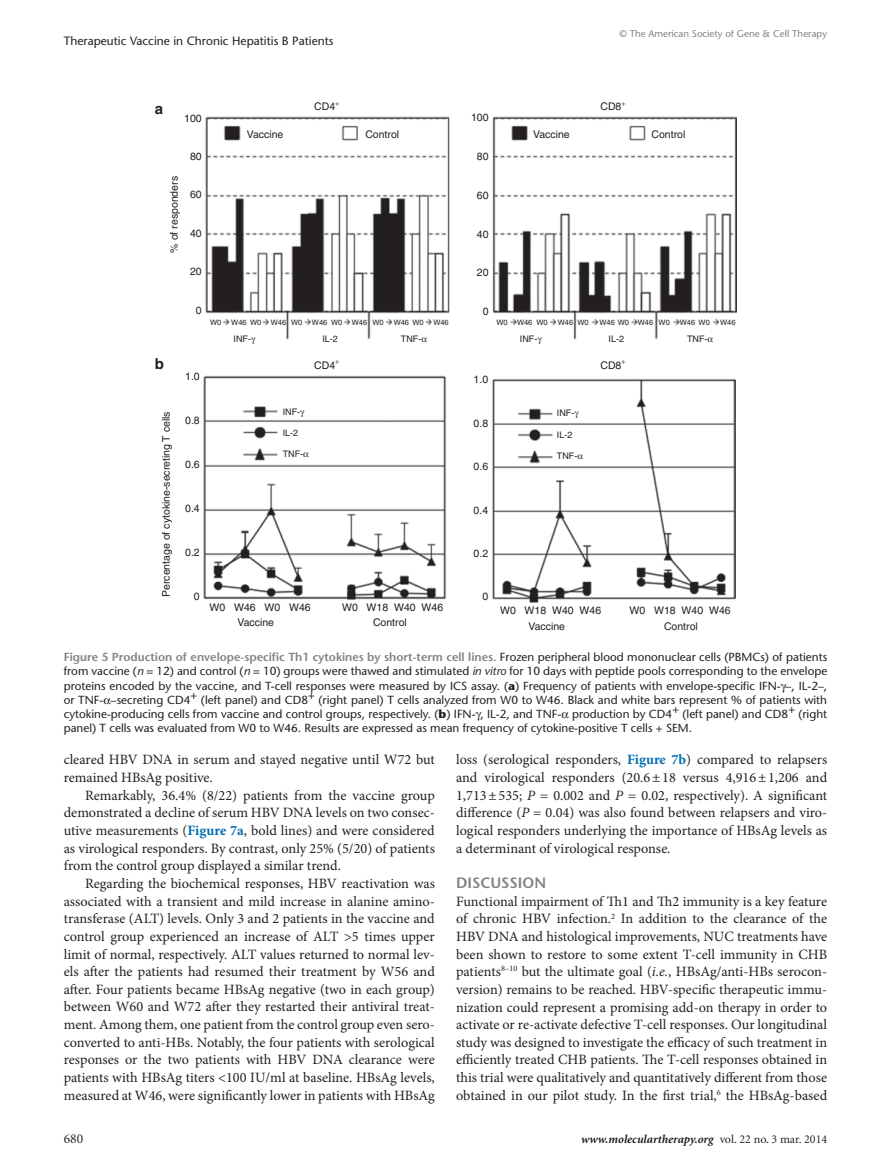
<style>
.page{position:relative;width:891px;height:1175px;background:#fff}
.page>*{position:absolute;margin:0;border:0;box-sizing:border-box;transform-origin:0 0}
.t1{font:600 15px "ITC Stone Sans";color:#808285}
.t2{font:700 15px "Helvetica";color:#231f20}
.t3{font:14.25px/17.7px "Minion Pro";color:#231f20;text-align:justify}
.t4{font:13.5px "Minion";color:#231f20}
.t5{font:12px "Stone Sans";color:#231f20}
.t6{font:italic 700 12px "Minion";color:#231f20}
.t7{font:11.7px/14.1px "Stone Sans";color:#231f20;text-align:justify}
.t8{font:600 11.7px "ITC Stone Sans";color:#808285}
.t9{font:10.5px "Helvetica";color:#231f20}
.t10{font:9.75px "Stone Sans";color:#808285}
.t11{font:9px "Helvetica";color:#231f20}
.t12{font:7.5px "Helvetica";color:#231f20}
.s1{font-family:"Stone Sans";font-weight:400;color:#231f20}
.s2{font-style:italic}
.s3{font-weight:700}
.s4{font-weight:700;color:#006cb3}
.s5{font-weight:400;font-style:normal}
</style>
<div class="page">
<img style="left:206px;top:116px;width:530px;height:224px">
<img style="left:204px;top:375px;width:532px;height:227px">
<svg style="left:422px;top:337px;width:5px;height:3px"></svg>
<svg style="left:304px;top:453px;width:5px;height:4px"></svg>
<svg style="left:251px;top:337px;width:4px;height:3px"></svg>
<svg style="left:300px;top:410px;width:5px;height:7px"></svg>
<svg style="left:578px;top:454px;width:5px;height:5px"></svg>
<svg style="left:574px;top:412px;width:5px;height:6px"></svg>
<svg style="left:537px;top:337px;width:5px;height:3px"></svg>
<svg style="left:708px;top:337px;width:5px;height:3px"></svg>
<p class="t5" style="left:64px;top:34px;width:271px">Therapeutic Vaccine in Chronic Hepatitis B Patients</p>
<p class="t10" style="left:620px;top:28px;width:209px">© The American Society of Gene &amp; Cell Therapy</p>
<p class="t2" style="left:155px;top:99px;width:10px">a</p>
<p class="t9" style="left:184px;top:112px;width:19px">100</p>
<p class="t9" style="left:314px;top:101px;width:22px">CD4</p>
<p class="t9" style="left:471px;top:111px;width:19px">100</p>
<p class="t9" style="left:600px;top:101px;width:22px">CD8</p>
<p class="t9" style="left:247px;top:128px;width:38px">Vaccine</p>
<p class="t9" style="left:365px;top:128px;width:35px">Control</p>
<p class="t9" style="left:533px;top:128px;width:38px">Vaccine</p>
<p class="t9" style="left:652px;top:128px;width:35px">Control</p>
<p class="t9" style="left:190px;top:150px;width:13px">80</p>
<p class="t9" style="left:477px;top:150px;width:13px">80</p>
<p class="t9" style="left:168px;top:253px;width:78px;rotate:-90deg">% of responders</p>
<p class="t9" style="left:190px;top:189px;width:13px">60</p>
<p class="t9" style="left:190px;top:227px;width:13px">40</p>
<p class="t9" style="left:477px;top:189px;width:13px">60</p>
<p class="t9" style="left:477px;top:228px;width:13px">40</p>
<p class="t9" style="left:190px;top:265px;width:13px">20</p>
<p class="t9" style="left:477px;top:266px;width:13px">20</p>
<p class="t9" style="left:196px;top:304px;width:7px">0</p>
<p class="t9" style="left:483px;top:305px;width:7px">0</p>
<p class="t12" style="left:210px;top:318px;width:13px">W0</p>
<p class="t12" style="left:231px;top:317px;width:32px">W46 W0</p>
<p class="t12" style="left:271px;top:318px;width:33px">W46 W0</p>
<p class="t12" style="left:312px;top:317px;width:32px">W46 W0</p>
<p class="t12" style="left:352px;top:318px;width:33px">W46 W0</p>
<p class="t12" style="left:394px;top:317px;width:31px">W46 W0</p>
<p class="t12" style="left:433px;top:318px;width:17px">W46</p>
<p class="t12" style="left:496px;top:318px;width:13px">W0</p>
<p class="t12" style="left:517px;top:317px;width:32px">W46 W0</p>
<p class="t12" style="left:558px;top:318px;width:32px">W46 W0</p>
<p class="t12" style="left:600px;top:318px;width:72px">W46 W0 W46 W0</p>
<p class="t12" style="left:680px;top:317px;width:31px">W46 W0</p>
<p class="t12" style="left:720px;top:318px;width:17px">W46</p>
<p class="t11" style="left:234px;top:333px;width:19px">INF-</p>
<p class="t11" style="left:322px;top:333px;width:17px">IL-2</p>
<p class="t11" style="left:401px;top:333px;width:22px">TNF-</p>
<p class="t11" style="left:520px;top:333px;width:19px">INF-</p>
<p class="t11" style="left:609px;top:333px;width:17px">IL-2</p>
<p class="t11" style="left:687px;top:333px;width:22px">TNF-</p>
<p class="t2" style="left:155px;top:354px;width:11px">b</p>
<p class="t9" style="left:160px;top:596px;width:187px;rotate:-90deg">Percentage of cytokine-secreting T cells</p>
<p class="t9" style="left:314px;top:359px;width:22px">CD4</p>
<p class="t9" style="left:600px;top:359px;width:22px">CD8</p>
<p class="t9" style="left:185px;top:370px;width:16px">1.0</p>
<p class="t9" style="left:474px;top:373px;width:16px">1.0</p>
<p class="t9" style="left:185px;top:414px;width:16px">0.8</p>
<p class="t11" style="left:283px;top:406px;width:19px">INF-</p>
<p class="t11" style="left:283px;top:427px;width:17px">IL-2</p>
<p class="t9" style="left:474px;top:417px;width:16px">0.8</p>
<p class="t11" style="left:557px;top:408px;width:19px">INF-</p>
<p class="t11" style="left:557px;top:429px;width:17px">IL-2</p>
<p class="t9" style="left:185px;top:458px;width:16px">0.6</p>
<p class="t11" style="left:283px;top:449px;width:22px">TNF-</p>
<p class="t9" style="left:474px;top:460px;width:16px">0.6</p>
<p class="t11" style="left:557px;top:451px;width:22px">TNF-</p>
<p class="t9" style="left:185px;top:502px;width:16px">0.4</p>
<p class="t9" style="left:474px;top:504px;width:16px">0.4</p>
<p class="t9" style="left:185px;top:546px;width:16px">0.2</p>
<p class="t9" style="left:474px;top:547px;width:16px">0.2</p>
<p class="t9" style="left:194px;top:590px;width:7px">0</p>
<p class="t9" style="left:210px;top:601px;width:48px">W0 W46</p>
<p class="t9" style="left:482px;top:590px;width:7px">0</p>
<p class="t9" style="left:265px;top:601px;width:48px">W0 W46</p>
<p class="t9" style="left:342px;top:601px;width:103px">W0 W18 W40 W46</p>
<p class="t9" style="left:500px;top:604px;width:103px">W0 W18 W40 W46</p>
<p class="t9" style="left:630px;top:604px;width:103px">W0 W18 W40 W46</p>
<p class="t9" style="left:237px;top:616px;width:38px">Vaccine</p>
<p class="t9" style="left:373px;top:616px;width:35px">Control</p>
<p class="t9" style="left:528px;top:619px;width:38px">Vaccine</p>
<p class="t9" style="left:664px;top:619px;width:35px">Control</p>
<p class="t8" style="left:64px;top:650px;width:765px">Figure 5 Production of envelope-specific Th1 cytokines by short-term cell lines. <span class="s1">Frozen peripheral blood mononuclear cells (PBMCs) of patients</span></p>
<p class="t7" style="left:64px;top:664px;width:765px">from vaccine (<span class="s2">n</span> = 12) and control (<span class="s2">n</span> = 10) groups were thawed and stimulated <span class="s2">in vitro</span> for 10 days with peptide pools corresponding to the envelope proteins encoded by the vaccine, and T-cell responses were measured by ICS assay. (<span class="s3">a</span>) Frequency of patients with envelope-specific IFN- –, IL-2–, or TNF- –secreting CD4+ (left panel) and CD8+ (right panel) T cells analyzed from W0 to W46. Black and white bars represent % of patients with cytokine-producing cells from vaccine and control groups, respectively. (<span class="s3">b</span>) IFN- , IL-2, and TNF- production by CD4+ (left panel) and CD8+ (right panel) T cells was evaluated from W0 to W46. Results are expressed as mean frequency of cytokine-positive T cells + SEM.</p>
<p class="t3" style="left:64px;top:751px;width:373px">cleared HBV DNA in serum and stayed negative until W72 but remained HBsAg positive.</p>
<p class="t3" style="left:64px;top:786px;width:373px;text-indent:21px">Remarkably, 36.4% (8/22) patients from the vaccine group demonstrated a decline of serum HBV DNA levels on two consec&shy;utive measurements (<span class="s4">Figure 7a</span>, bold lines) and were considered as virological responders. By contrast, only 25% (5/20) of patients from the control group displayed a similar trend.</p>
<p class="t3" style="left:64px;top:874px;width:373px;text-indent:21px">Regarding the biochemical responses, HBV reactivation was associated with a transient and mild increase in alanine amino&shy;transferase (ALT) levels. Only 3 and 2 patients in the vaccine and control group experienced an increase of ALT &gt;5 times upper limit of normal, respectively. ALT values returned to normal lev&shy;els after the patients had resumed their treatment by W56 and after. Four patients became HBsAg negative (two in each group) between W60 and W72 after they restarted their antiviral treat&shy;ment. Among them, one patient from the control group even sero&shy;converted to anti-HBs. Notably, the four patients with serological responses or the two patients with HBV DNA clearance were patients with HBsAg titers &lt;100 IU/ml at baseline. HBsAg levels, measured at W46, were significantly lower in patients with HBsAg</p>
<p class="t3" style="left:456px;top:751px;width:373px">loss (serological responders, <span class="s4">Figure 7b</span>) compared to relapsers and virological responders (20.6±18 versus 4,916±1,206 and 1,713±535; <span class="s2">P</span> = 0.002 and <span class="s2">P</span> = 0.02, respectively). A significant difference (<span class="s2">P</span> = 0.04) was also found between relapsers and viro&shy;logical responders underlying the importance of HBsAg levels as a determinant of virological response.</p>
<p class="t1" style="left:456px;top:873px;width:91px">DISCUSSION</p>
<p class="t3" style="left:456px;top:892px;width:373px">Functional impairment of Th1 and Th2 immunity is a key feature of chronic HBV infection.<sup>2</sup> In addition to the clearance of the HBV DNA and histological improvements, NUC treatments have been shown to restore to some extent T-cell immunity in CHB patients<sup>8–10</sup> but the ultimate goal (<span class="s2">i.e.</span>, HBsAg/anti-HBs serocon&shy;version) remains to be reached. HBV-specific therapeutic immu&shy;nization could represent a promising add-on therapy in order to activate or re-activate defective T-cell responses. Our longitudinal study was designed to investigate the efficacy of such treatment in efficiently treated CHB patients. The T-cell responses obtained in this trial were qualitatively and quantitatively different from those obtained in our pilot study. In the first trial,<sup>6</sup> the HBsAg-based</p>
<p class="t4" style="left:64px;top:1132px;width:21px">680</p>
<p class="t6" style="left:581px;top:1133px;width:248px">www.moleculartherapy.org <span class="s5">vol. 22 no. 3 mar. 2014</span></p>
</div>
